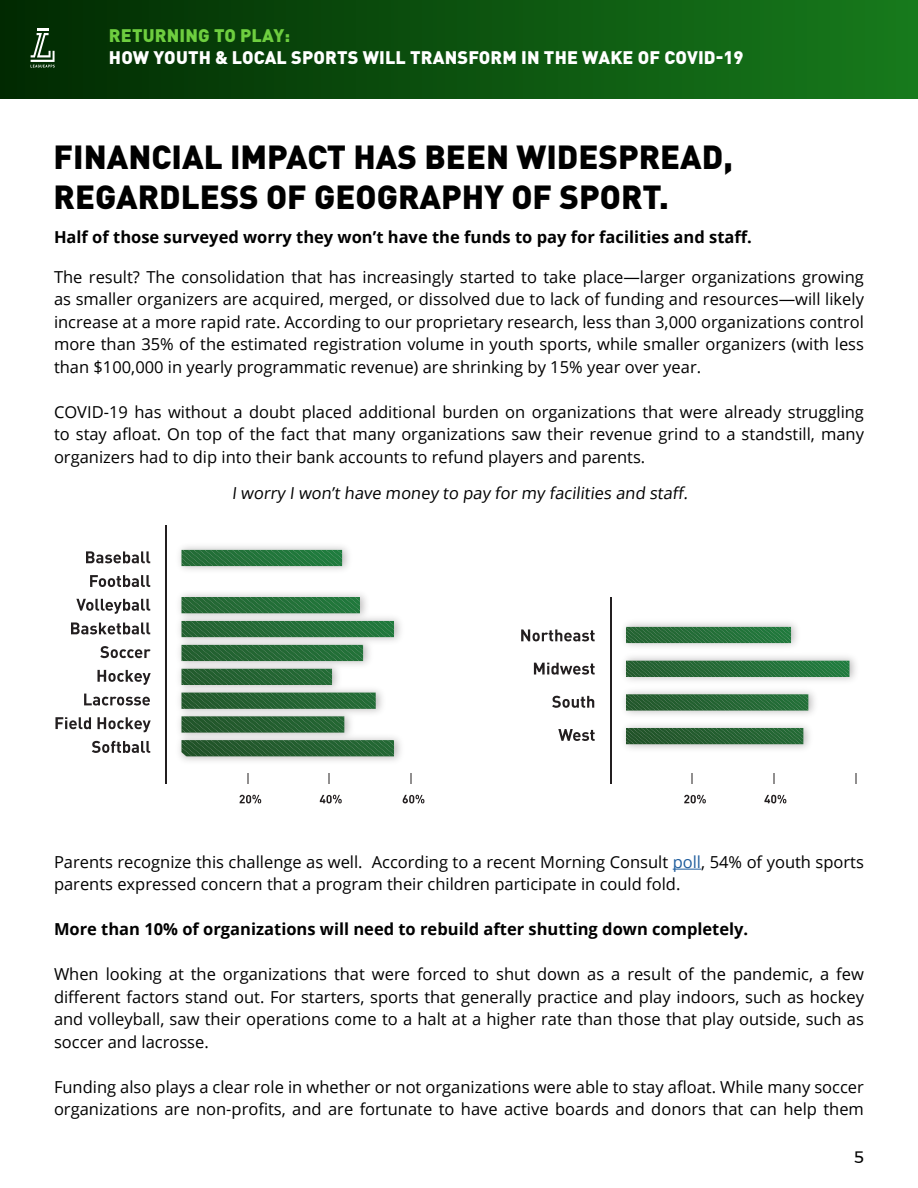
<style>
.page{position:relative;width:918px;height:1188px;background:#fff}
.page>*{position:absolute;margin:0;border:0;box-sizing:border-box;transform-origin:0 0}
.t1{font:900 33px/39.6px "DIN Pro";color:#000}
.t2{font:900 18px "DIN Pro";letter-spacing:.01em;color:#fff}
.t3{font:900 18px "DIN Pro";letter-spacing:.01em;color:#6ece3f}
.t4{font:16.5px/22.5px "Open Sans";color:#000;text-align:justify}
.t5{font:700 16.5px "Open Sans";color:#000}
.t6{font:16.5px "Montserrat";color:#000}
.s1{color:#215e9e}
</style>
<div class="page">
<div style="left:0;top:0;width:918px;height:99px;background:linear-gradient(to right,#012a02,#177a1c)"></div>
<svg style="left:31px;top:29px;width:24px;height:38px"></svg>
<svg style="left:673px;top:869px;width:28px;height:1px"></svg>
<svg style="left:86px;top:551px;width:64px;height:12px"></svg>
<svg style="left:90px;top:575px;width:60px;height:12px"></svg>
<svg style="left:76px;top:599px;width:74px;height:15px"></svg>
<svg style="left:71px;top:622px;width:79px;height:13px"></svg>
<svg style="left:100px;top:646px;width:51px;height:12px"></svg>
<svg style="left:98px;top:670px;width:53px;height:15px"></svg>
<svg style="left:84px;top:694px;width:66px;height:12px"></svg>
<svg style="left:55px;top:717px;width:36px;height:12px"></svg>
<svg style="left:98px;top:717px;width:53px;height:15px"></svg>
<svg style="left:92px;top:741px;width:58px;height:12px"></svg>
<svg style="left:240px;top:795px;width:21px;height:8px"></svg>
<svg style="left:320px;top:795px;width:22px;height:8px"></svg>
<svg style="left:403px;top:795px;width:21px;height:9px"></svg>
<hr style="left:166px;top:526px;width:1px;height:258px;background:#231f20">
<svg style="left:410px;top:773px;width:2px;height:11px"></svg>
<img style="left:179px;top:546px;width:222px;height:215px">
<svg style="left:181px;top:740px;width:213px;height:17px;background:#31663b"></svg>
<svg style="left:181px;top:716px;width:164px;height:17px;background:#32673c"></svg>
<svg style="left:181px;top:692px;width:195px;height:17px;background:#316b3e"></svg>
<svg style="left:181px;top:669px;width:151px;height:16px;background:#2a6737"></svg>
<svg style="left:181px;top:645px;width:182px;height:16px;background:#2a6c3a"></svg>
<svg style="left:181px;top:621px;width:214px;height:16px;background:#2a713d"></svg>
<svg style="left:181px;top:597px;width:179px;height:17px;background:#317643"></svg>
<svg style="left:181px;top:550px;width:161px;height:16px;background:#28773f"></svg>
<svg style="left:521px;top:629px;width:74px;height:13px"></svg>
<svg style="left:534px;top:663px;width:61px;height:12px"></svg>
<svg style="left:552px;top:696px;width:42px;height:12px"></svg>
<svg style="left:558px;top:729px;width:37px;height:12px"></svg>
<svg style="left:684px;top:795px;width:22px;height:8px"></svg>
<svg style="left:764px;top:795px;width:22px;height:8px"></svg>
<hr style="left:610px;top:597px;width:1px;height:187px;background:#231f20">
<svg style="left:773px;top:773px;width:2px;height:11px"></svg>
<svg style="left:626px;top:728px;width:178px;height:16px;background:#2b6336"></svg>
<svg style="left:626px;top:694px;width:183px;height:17px;background:#336e40"></svg>
<svg style="left:626px;top:660px;width:224px;height:17px;background:#327544"></svg>
<svg style="left:626px;top:627px;width:165px;height:16px;background:#2a723e"></svg>
<p class="t3" style="left:109px;top:24px;width:183px">RETURNING TO PLAY:</p>
<p class="t2" style="left:109px;top:45px;width:636px">HOW YOUTH &amp; LOCAL SPORTS WILL TRANSFORM IN THE WAKE OF COVID-19</p>
<h1 class="t1" style="left:54px;top:136px;width:681px">FINANCIAL IMPACT HAS BEEN WIDESPREAD,<br>REGARDLESS OF GEOGRAPHY OF SPORT.</h1>
<p class="t5" style="left:54px;top:225px;width:699px">Half of those surveyed worry they won’t have the funds to pay for facilities and staff.</p>
<p class="t4" style="left:54px;top:265px;width:812px">The result? The consolidation that has increasingly started to take place—larger organizations growing as smaller organizers are acquired, merged, or dissolved due to lack of funding and resources—will likely increase at a more rapid rate. According to our proprietary research, less than 3,000 organizations control more than 35% of the estimated registration volume in youth sports, while smaller organizers (with less than $100,000 in yearly programmatic revenue) are shrinking by 15% year over year.</p>
<p class="t4" style="left:54px;top:400px;width:812px">COVID-19 has without a doubt placed additional burden on organizations that were already struggling to stay afloat. On top of the fact that many organizations saw their revenue grind to a standstill, many organizers had to dip into their bank accounts to refund players and parents.</p>
<p class="t4" style="left:232px;top:481px;width:460px">I worry I won’t have money to pay for my facilities and staff.</p>
<p class="t4" style="left:54px;top:850px;width:812px">Parents recognize this challenge as well. According to a recent Morning Consult <span class="s1">poll</span>, 54% of youth sports parents expressed concern that a program their children participate in could fold.</p>
<p class="t5" style="left:54px;top:918px;width:696px">More than 10% of organizations will need to rebuild after shutting down completely.</p>
<p class="t4" style="left:54px;top:963px;width:812px">When looking at the organizations that were forced to shut down as a result of the pandemic, a few different factors stand out. For starters, sports that generally practice and play indoors, such as hockey and volleyball, saw their operations come to a halt at a higher rate than those that play outside, such as soccer and lacrosse.</p>
<p class="t4" style="left:54px;top:1075px;width:811px">Funding also plays a clear role in whether or not organizations were able to stay afloat. While many soccer organizations are non-profits, and are fortunate to have active boards and donors that can help them</p>
<p class="t6" style="left:854px;top:1144px;width:12px">5</p>
</div>
